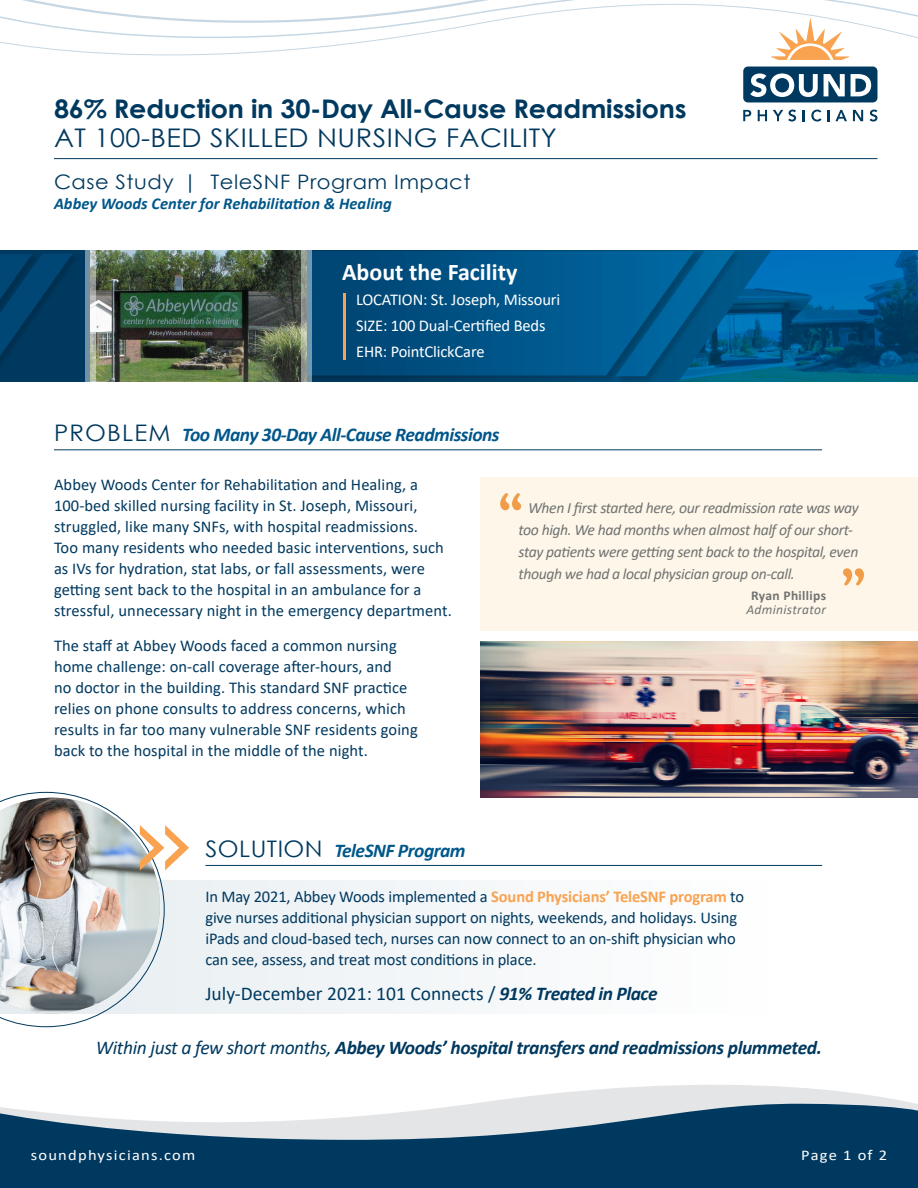
<style>
.page{position:relative;width:918px;height:1188px;background:#fff}
.page>*{position:absolute;margin:0;border:0;box-sizing:border-box;transform-origin:0 0}
.t1{font:700 25.65px/28.5px "Century Gothic";letter-spacing:-.01em;color:#00395f;scale:1.05 1}
.t2{font:700 24px "Calibri";color:#fff}
.t3{font:22.8px "Century Gothic";letter-spacing:.02em;color:#00395f;scale:1.05 1}
.t4{font:22.8px "Century Gothic";letter-spacing:.05em;color:#00395f;scale:1.05 1}
.t5{font:19.95px "Century Gothic";letter-spacing:.025em;color:#00395f;scale:1.05 1}
.t6{font:italic 700 19.5px "Calibri";letter-spacing:-.02em;color:#00395f}
.t7{font:italic 700 19.5px "Calibri";letter-spacing:-.025em;color:#00578a}
.t8{font:19.5px "Calibri";color:#00395f}
.t9{font:16.5px/21px "Calibri";letter-spacing:.005em;color:#00395f}
.t10{font:16.5px/25.8px "Calibri";letter-spacing:-.01em;color:#fff}
.t11{font:italic 700 16.5px "Calibri";color:#00578a}
.t12{font:italic 15.75px/21.9px "Calibri";letter-spacing:-.025em;color:#707372}
.t13{font:14.85px "Calibri";letter-spacing:.075em;color:#fff;scale:1.11 1}
.t14{font:italic 13.5px "Calibri";letter-spacing:.025em;color:#707372}
.t15{font:700 13.5px "Calibri";letter-spacing:.025em;color:#707372}
.s1{font-weight:400}
.s2{font-weight:700;color:#f9a351}
.s3{font-weight:700;font-style:italic}
</style>
<div class="page">
<div style="left:0;top:880px;width:809px;height:134px;background:#f6f8fa"></div>
<img style="left:742px;top:250px;width:176px;height:132px">
<div style="left:307px;top:251px;width:394px;height:132px;background:#231f20;opacity:.9"></div>
<svg style="left:312px;top:251px;width:303px;height:124px;background:#005184"></svg>
<div style="left:616px;top:250px;width:126px;height:134px;background:#231f20;opacity:.9"></div>
<svg style="left:615px;top:250px;width:120px;height:126px;background:#005c90"></svg>
<svg style="left:0;top:0;width:918px;height:57px"></svg>
<svg style="left:743px;top:110px;width:8px;height:11px"></svg>
<svg style="left:758px;top:110px;width:9px;height:11px"></svg>
<svg style="left:773px;top:110px;width:23px;height:12px"></svg>
<svg style="left:803px;top:110px;width:2px;height:11px"></svg>
<svg style="left:811px;top:110px;width:11px;height:12px"></svg>
<svg style="left:828px;top:110px;width:19px;height:11px"></svg>
<svg style="left:853px;top:110px;width:10px;height:11px"></svg>
<svg style="left:870px;top:110px;width:7px;height:12px"></svg>
<svg style="left:771px;top:19px;width:78px;height:41px"></svg>
<svg style="left:743px;top:67px;width:134px;height:35px"></svg>
<hr style="left:54px;top:158px;width:824px;height:1px;background:#00395f">
<hr style="left:54px;top:449px;width:768px;height:1px;background:#00395f">
<hr style="left:205px;top:865px;width:617px;height:1px;background:#00395f">
<img style="left:96px;top:250px;width:206px;height:132px">
<svg style="left:302px;top:250px;width:10px;height:133px"></svg>
<svg style="left:85px;top:250px;width:11px;height:132px"></svg>
<hr style="left:344px;top:293px;width:2px;height:67px;background:#f9a351">
<div style="left:0;top:253px;width:80px;height:134px;background:#231f20;opacity:.9"></div>
<svg style="left:0;top:254px;width:73px;height:125px;background:#003c65"></svg>
<svg style="left:480px;top:1085px;width:431px;height:18px;fill:#e4e5e7"></svg>
<svg style="left:0;top:1103px;width:918px;height:85px;background:#3c6783"></svg>
<div style="left:481px;top:478px;width:437px;height:153px;background:#fef6e9"></div>
<svg style="left:500px;top:493px;width:21px;height:17px"></svg>
<svg style="left:843px;top:568px;width:21px;height:18px"></svg>
<img style="left:481px;top:641px;width:437px;height:157px">
<img style="left:0;top:792px;width:189px;height:235px">
<p class="t1" style="left:54px;top:94px;width:604px">86% Reduction in 30-Day All-Cause Readmissions<br><span class="s1">AT 100-BED SKILLED NURSING FACILITY</span></p>
<p class="t5" style="left:54px;top:168px;width:398px">Case Study | TeleSNF Program Impact</p>
<p class="t11" style="left:54px;top:192px;width:339px">Abbey Woods Center for Rehabilitation &amp; Healing</p>
<p class="t2" style="left:342px;top:255px;width:177px">About the Facility</p>
<p class="t10" style="left:356px;top:287px;width:206px">LOCATION: St. Joseph, Missouri<br>SIZE: 100 Dual-Certified Beds<br>EHR: PointClickCare</p>
<p class="t4" style="left:54px;top:417px;width:113px">PROBLEM</p>
<p class="t7" style="left:182px;top:421px;width:319px">Too Many 30-Day All-Cause Readmissions</p>
<p class="t9" style="left:54px;top:474px;width:399px">Abbey Woods Center for Rehabilitation and Healing, a 100-bed skilled nursing facility in St. Joseph, Missouri, struggled, like many SNFs, with hospital readmissions.<br>Too many residents who needed basic interventions, such as IVs for hydration, stat labs, or fall assessments, were getting sent back to the hospital in an ambulance for a stressful, unnecessary night in the emergency department.</p>
<p class="t9" style="left:54px;top:634px;width:365px">The staff at Abbey Woods faced a common nursing home challenge: on-call coverage after-hours, and<br>no doctor in the building. This standard SNF practice relies on phone consults to address concerns, which results in far too many vulnerable SNF residents going back to the hospital in the middle of the night.</p>
<p class="t3" style="left:205px;top:833px;width:113px">SOLUTION</p>
<p class="t7" style="left:335px;top:837px;width:133px">TeleSNF Program</p>
<p class="t12" style="left:519px;top:497px;width:342px;text-indent:9px">When I first started here, our readmission rate was way too high. We had months when almost half of our short&shy;stay patients were getting sent back to the hospital, even though we had a local physician group on-call.</p>
<p class="t15" style="left:751px;top:586px;width:76px">Ryan Phillips</p>
<p class="t14" style="left:746px;top:600px;width:81px">Administrator</p>
<p class="t9" style="left:205px;top:886px;width:540px">In May 2021, Abbey Woods implemented a <span class="s2">Sound Physicians’ TeleSNF program</span> to give nurses additional physician support on nights, weekends, and holidays. Using iPads and cloud-based tech, nurses can now connect to an on-shift physician who can see, assess, and treat most conditions in place.</p>
<p class="t8" style="left:205px;top:980px;width:454px">July-December 2021: 101 Connects / <span class="s3">91% Treated in Place</span></p>
<p class="t6" style="left:96px;top:1034px;width:728px"><span class="s1">Within just a few short months,</span> Abbey Woods’ hospital transfers and readmissions plummeted.</p>
<p class="t13" style="left:31px;top:1145px;width:150px">soundphysicians.com</p>
<p class="t13" style="left:801px;top:1145px;width:79px">Page 1 of 2</p>
</div>
